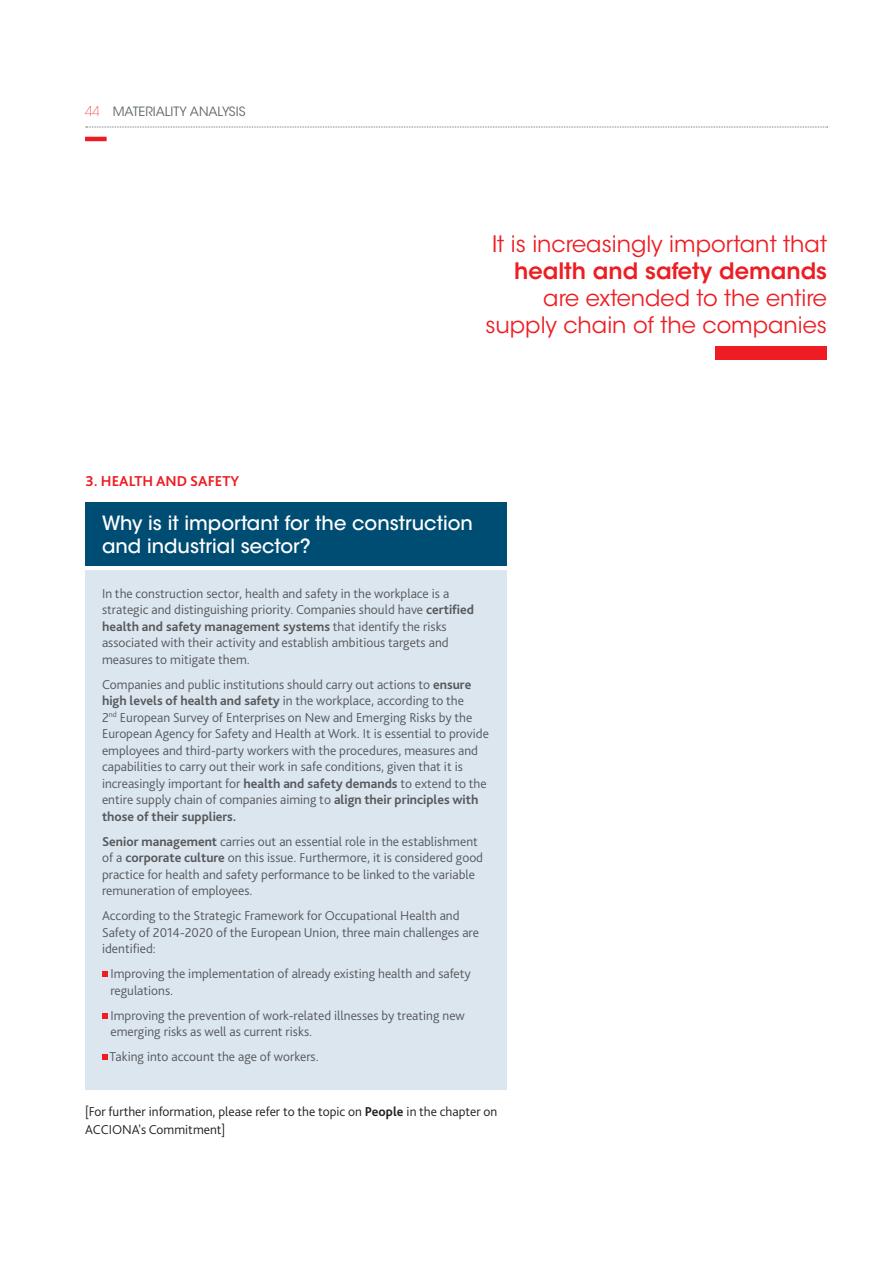
<style>
.page{position:relative;width:893px;height:1263px;background:#fff}
.page>*{position:absolute;margin:0;border:0;box-sizing:border-box;transform-origin:0 0}
.Sumario_Destacado{font:22.5px/27px "ITC Avant Garde Std";color:#ee1d23;text-align:right}
.t1{font:500 19.5px/22.5px "ITC Avant Garde Std";color:#fff}
.Enunciado_materialid{font:700 15px "Bliss Pro";color:#ee1d23}
.Recuadro_Texto{font:300 13.5px/16.5px "Bliss Pro";color:#57585a}
.Texto_general_2014{font:300 13.5px/18px "Bliss Pro";color:#231f20}
.t2{font:12.75px "ITC Avant Garde Std";color:#626a6f}
.s1{font-weight:200;font-size:13.5px;color:#ee1d23}
.s2{font-weight:600}
.s3{font-weight:700}
</style>
<div class="page">
<svg style="left:86px;top:127px;width:742px;height:1px"></svg>
<hr style="left:85px;top:137px;width:22px;height:4px;background:#ee1d23">
<div style="left:716px;top:346px;width:111px;height:14px;background:#ee1d23"></div>
<div style="left:85px;top:502px;width:422px;height:64px;background:#004d73"></div>
<div style="left:85px;top:570px;width:422px;height:520px;background:#dbe6ef"></div>
<svg style="left:102px;top:971px;width:5px;height:6px"></svg>
<svg style="left:102px;top:1013px;width:5px;height:5px"></svg>
<svg style="left:102px;top:1054px;width:5px;height:6px"></svg>
<p class="t2" style="left:85px;top:103px;width:162px"><span class="s1">44</span> MATERIALITY ANALYSIS</p>
<p class="Enunciado_materialid" style="left:85px;top:472px;width:155px">3. HEALTH AND SAFETY</p>
<p class="Sumario_Destacado" style="left:485px;top:231px;width:343px">It is increasingly important that <span class="s2">health and safety demands </span>are extended to the entire supply chain of the companies</p>
<p class="t1" style="left:102px;top:512px;width:372px">Why is it important for the construction and industrial sector?</p>
<p class="Recuadro_Texto" style="left:102px;top:585px;width:374px">In the construction sector, health and safety in the workplace is a strategic and distinguishing priority. Companies should have <span class="s3">certified health and safety management systems</span> that identify the risks associated with their activity and establish ambitious targets and measures to mitigate them.</p>
<p class="Recuadro_Texto" style="left:102px;top:676px;width:388px">Companies and public institutions should carry out actions to <span class="s3">ensure high levels of health and safety</span> in the workplace, according to the<br>2<sup>nd</sup> European Survey of Enterprises on New and Emerging Risks by the European Agency for Safety and Health at Work. It is essential to provide employees and third-party workers with the procedures, measures and capabilities to carry out their work in safe conditions, given that it is increasingly important for <span class="s3">health and safety demands</span> to extend to the entire supply chain of companies aiming to <span class="s3">align their principles with those of their suppliers.</span></p>
<p class="Recuadro_Texto" style="left:102px;top:833px;width:383px"><span class="s3">Senior management</span> carries out an essential role in the establishment of a <span class="s3">corporate culture</span> on this issue. Furthermore, it is considered good practice for health and safety performance to be linked to the variable remuneration of employees.</p>
<p class="Recuadro_Texto" style="left:102px;top:907px;width:378px">According to the Strategic Framework for Occupational Health and<br>Safety of 2014-2020 of the European Union, three main challenges are identified:</p>
<p class="Recuadro_Texto" style="left:110px;top:965px;width:362px">Improving the implementation of already existing health and safety regulations.</p>
<p class="Recuadro_Texto" style="left:110px;top:1007px;width:356px">Improving the prevention of work-related illnesses by treating new emerging risks as well as current risks.</p>
<p class="Recuadro_Texto" style="left:110px;top:1048px;width:211px">Taking into account the age of workers.</p>
<p class="Texto_general_2014" style="left:85px;top:1102px;width:414px">[For further information, please refer to the topic on <span class="s3">People</span> in the chapter on<br>ACCIONA's Commitment]</p>
</div>
